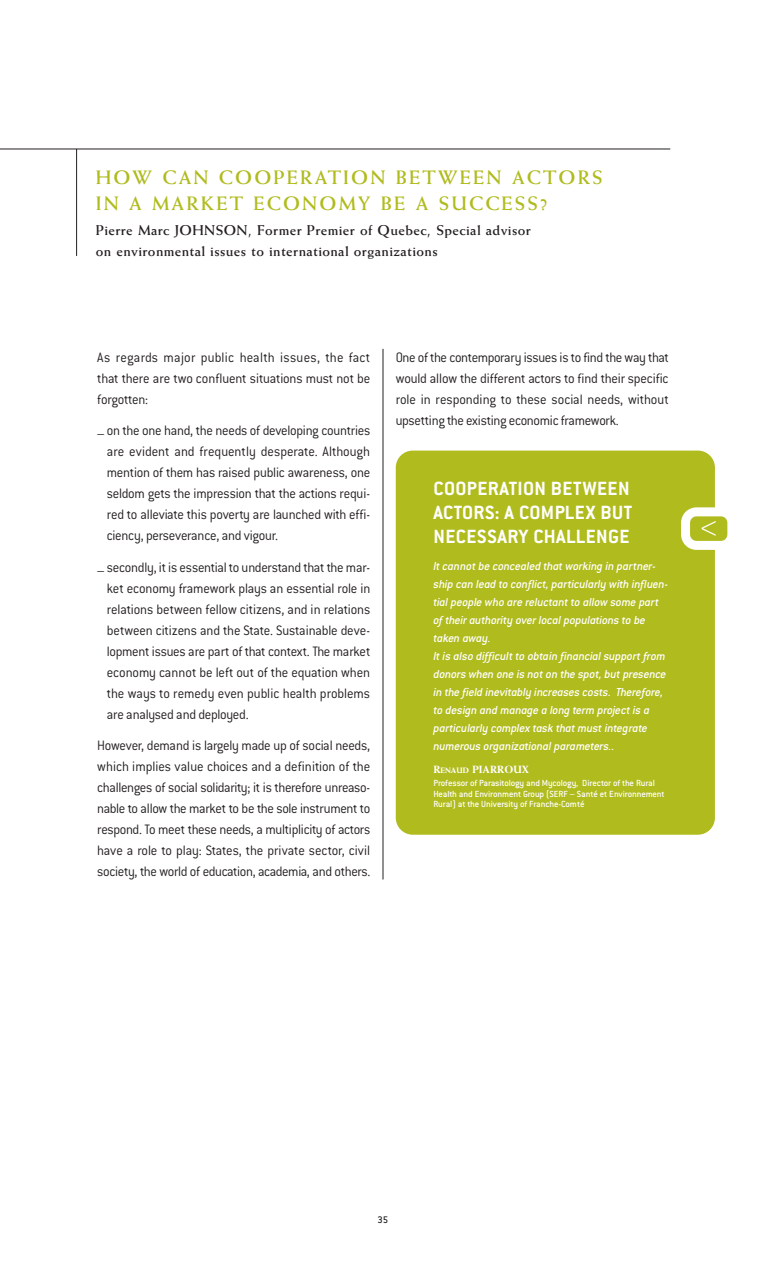
<style>
.page{position:relative;width:766px;height:1263px;background:#fff}
.page>*{position:absolute;margin:0;border:0;box-sizing:border-box;transform-origin:0 0}
.t1{font:700 21px/24px "Conduit ITC";letter-spacing:.02em;color:#fff;text-align:justify}
.t2{font:300 21px "Formata";color:#fff}
.t3{font:700 19.5px/25.5px "Weiss";letter-spacing:.11em;color:#b0bb1d}
.t4{font:300 15px/21px "Conduit ITC";letter-spacing:-.015em;color:#231f20;text-align:justify;scale:.95 1}
.t5{font:700 14.25px/21px "Weiss";letter-spacing:.03em;color:#231f20}
.t6{font:italic 500 12.75px/18px "Conduit ITC";letter-spacing:-.015em;color:#fff}
.t7{font:800 10.5px "Weiss";color:#fff}
.t8{font:500 10.5px "Conduit ITC";color:#231f20}
.t9{font:500 9.75px/10.5px "Conduit ITC";letter-spacing:-.01em;color:#fff}
.s1{font-size:7.8px}
</style>
<div class="page">
<hr style="left:76px;top:149px;width:1px;height:107px;background:#231f20">
<hr style="left:0;top:149px;width:670px;height:1px;background:#231f20">
<hr style="left:382px;top:349px;width:1px;height:530px;background:#231f20">
<div style="left:395px;top:451px;width:319px;height:384px;background:#b0bb1d;border-radius:17px"></div>
<svg style="left:681px;top:507px;width:47px;height:43px"></svg>
<h2 class="t3" style="left:96px;top:167px;width:508px">HOW CAN COOPERATION BETWEEN ACTORS<br>IN A MARKET ECONOMY BE A SUCCESS?</h2>
<p class="t5" style="left:96px;top:221px;width:436px">Pierre Marc JOHNSON, Former Premier of Quebec, Special advisor on environmental issues to international organizations</p>
<p class="t4" style="left:97px;top:348px;width:289px">As regards major public health issues, the fact that there are two confluent situations must not be forgotten:</p>
<p class="t4" style="left:107px;top:422px;width:279px;text-indent:-10px">– on the one hand, the needs of developing countries are evident and frequently desperate. Although mention of them has raised public awareness, one seldom gets the impression that the actions requi&shy;red to alleviate this poverty are launched with effi&shy;ciency, perseverance, and vigour.</p>
<p class="t4" style="left:107px;top:558px;width:279px;text-indent:-10px">– secondly, it is essential to understand that the mar&shy;ket economy framework plays an essential role in relations between fellow citizens, and in relations between citizens and the State. Sustainable deve&shy;lopment issues are part of that context. The market economy cannot be left out of the equation when the ways to remedy even public health problems are analysed and deployed.</p>
<p class="t4" style="left:97px;top:737px;width:289px">However, demand is largely made up of social needs, which implies value choices and a definition of the challenges of social solidarity; it is therefore unreaso&shy;nable to allow the market to be the sole instrument to respond. To meet these needs, a multiplicity of actors have a role to play: States, the private sector, civil society, the world of education, academia, and others.</p>
<p class="t4" style="left:395px;top:348px;width:289px">One of the contemporary issues is to find the way that would allow the different actors to find their specific role in responding to these social needs, without upsetting the existing economic framework.</p>
<h1 class="t1" style="left:433px;top:479px;width:200px">COOPERATION BETWEEN ACTORS: A COMPLEX BUT NECESSARY CHALLENGE</h1>
<p class="t6" style="left:433px;top:558px;width:236px">It cannot be concealed that working in partner&shy;ship can lead to conflict, particularly with influen&shy;tial people who are reluctant to allow some part of their authority over local populations to be taken away.<br>It is also difficult to obtain financial support from donors when one is not on the spot, but presence in the field inevitably increases costs. Therefore, to design and manage a long term project is a particularly complex task that must integrate numerous organizational parameters..</p>
<p class="t7" style="left:433px;top:765px;width:97px">R<span class="s1">ENAUD</span> PIARROUX</p>
<p class="t9" style="left:433px;top:779px;width:232px">Professor of Parasitology and Mycology, Director of the Rural<br>Health and Environment Group (SERF – Santé et Environnement<br>Rural) at the University of Franche-Comté</p>
<h1 class="t2" style="left:715px;top:537px;width:16px;rotate:-180deg">&gt;</h1>
<p class="t8" style="left:377px;top:1216px;width:12px">35</p>
</div>
